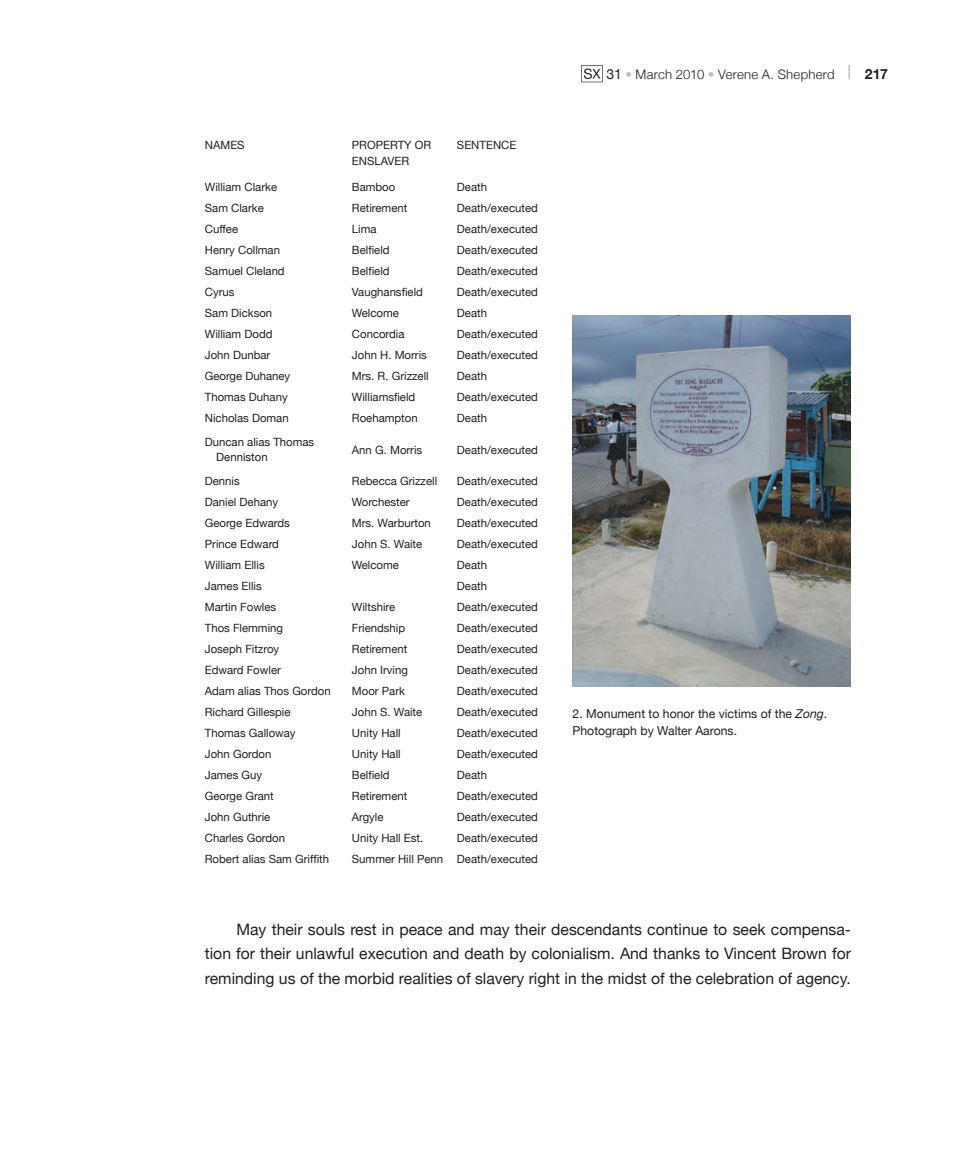
<style>
.page{position:relative;width:977px;height:1166px;background:#fff}
.page>*{position:absolute;margin:0;border:0;box-sizing:border-box;transform-origin:0 0}
.t1{font:15.75px/24.5px "Helvetica Neue";color:#231f20;text-align:justify}
.t2{font:300 13.12px "Helvetica Neue";letter-spacing:.02em;color:#231f20}
.t3{font:12.25px/17.5px "Helvetica Neue";color:#231f20}
.t4{font:11.38px/15.8px "Helvetica Neue";color:#231f20}
.s1{font-weight:400;font-size:14px}
.s2{color:#bcbdc0}
.s3{font-weight:700;font-size:14px}
.s4{font-style:italic}
</style>
<div class="page">
<svg style="left:581px;top:65px;width:21px;height:17px"></svg>
<img style="left:572px;top:315px;width:278px;height:371px">
<p class="t4" style="left:205px;top:137px;width:41px">NAMES</p>
<p class="t4" style="left:352px;top:137px;width:81px">PROPERTY OR<br>ENSLAVER</p>
<p class="t4" style="left:457px;top:137px;width:61px">SENTENCE</p>
<p class="t4" style="left:205px;top:179px;width:74px">William Clarke</p>
<p class="t4" style="left:352px;top:179px;width:45px">Bamboo</p>
<p class="t4" style="left:457px;top:179px;width:32px">Death</p>
<p class="t4" style="left:205px;top:200px;width:60px">Sam Clarke</p>
<p class="t4" style="left:352px;top:200px;width:57px">Retirement</p>
<p class="t4" style="left:457px;top:200px;width:82px">Death/executed</p>
<p class="t4" style="left:205px;top:221px;width:35px">Cuffee</p>
<p class="t4" style="left:352px;top:221px;width:26px">Lima</p>
<p class="t4" style="left:457px;top:221px;width:82px">Death/executed</p>
<p class="t4" style="left:205px;top:242px;width:77px">Henry Collman</p>
<p class="t4" style="left:352px;top:242px;width:39px">Belfield</p>
<p class="t4" style="left:457px;top:242px;width:82px">Death/executed</p>
<p class="t4" style="left:205px;top:263px;width:81px">Samuel Cleland</p>
<p class="t4" style="left:352px;top:263px;width:39px">Belfield</p>
<p class="t4" style="left:457px;top:263px;width:82px">Death/executed</p>
<p class="t4" style="left:205px;top:284px;width:31px">Cyrus</p>
<p class="t4" style="left:352px;top:284px;width:73px">Vaughansfield</p>
<p class="t4" style="left:457px;top:284px;width:82px">Death/executed</p>
<p class="t4" style="left:205px;top:305px;width:69px">Sam Dickson</p>
<p class="t4" style="left:352px;top:305px;width:48px">Welcome</p>
<p class="t4" style="left:457px;top:305px;width:32px">Death</p>
<p class="t4" style="left:205px;top:326px;width:69px">William Dodd</p>
<p class="t4" style="left:352px;top:326px;width:54px">Concordia</p>
<p class="t4" style="left:457px;top:326px;width:82px">Death/executed</p>
<p class="t4" style="left:205px;top:347px;width:67px">John Dunbar</p>
<p class="t4" style="left:352px;top:347px;width:77px">John H. Morris</p>
<p class="t4" style="left:457px;top:347px;width:82px">Death/executed</p>
<p class="t4" style="left:205px;top:368px;width:87px">George Duhaney</p>
<p class="t4" style="left:352px;top:368px;width:78px">Mrs. R. Grizzell</p>
<p class="t4" style="left:457px;top:368px;width:32px">Death</p>
<p class="t4" style="left:205px;top:389px;width:84px">Thomas Duhany</p>
<p class="t4" style="left:352px;top:389px;width:65px">Williamsfield</p>
<p class="t4" style="left:457px;top:389px;width:82px">Death/executed</p>
<p class="t4" style="left:205px;top:410px;width:85px">Nicholas Doman</p>
<p class="t4" style="left:352px;top:410px;width:67px">Roehampton</p>
<p class="t4" style="left:457px;top:410px;width:32px">Death</p>
<p class="t4" style="left:216px;top:433px;width:99px;text-indent:-11px">Duncan alias Thomas<br>Denniston</p>
<p class="t4" style="left:352px;top:441px;width:72px">Ann G. Morris</p>
<p class="t4" style="left:457px;top:441px;width:82px">Death/executed</p>
<p class="t4" style="left:205px;top:473px;width:36px">Dennis</p>
<p class="t4" style="left:352px;top:473px;width:87px">Rebecca Grizzell</p>
<p class="t4" style="left:457px;top:473px;width:82px">Death/executed</p>
<p class="t4" style="left:205px;top:494px;width:75px">Daniel Dehany</p>
<p class="t4" style="left:352px;top:494px;width:59px">Worchester</p>
<p class="t4" style="left:457px;top:494px;width:82px">Death/executed</p>
<p class="t4" style="left:205px;top:515px;width:86px">George Edwards</p>
<p class="t4" style="left:352px;top:515px;width:81px">Mrs. Warburton</p>
<p class="t4" style="left:457px;top:515px;width:82px">Death/executed</p>
<p class="t4" style="left:205px;top:536px;width:76px">Prince Edward</p>
<p class="t4" style="left:352px;top:536px;width:72px">John S. Waite</p>
<p class="t4" style="left:457px;top:536px;width:82px">Death/executed</p>
<p class="t4" style="left:205px;top:557px;width:61px">William Ellis</p>
<p class="t4" style="left:352px;top:557px;width:48px">Welcome</p>
<p class="t4" style="left:457px;top:557px;width:32px">Death</p>
<p class="t4" style="left:205px;top:578px;width:58px">James Ellis</p>
<p class="t4" style="left:457px;top:578px;width:32px">Death</p>
<p class="t4" style="left:205px;top:599px;width:73px">Martin Fowles</p>
<p class="t4" style="left:352px;top:599px;width:45px">Wiltshire</p>
<p class="t4" style="left:457px;top:599px;width:82px">Death/executed</p>
<p class="t4" style="left:205px;top:620px;width:80px">Thos Flemming</p>
<p class="t4" style="left:352px;top:620px;width:55px">Friendship</p>
<p class="t4" style="left:457px;top:620px;width:82px">Death/executed</p>
<p class="t4" style="left:205px;top:641px;width:76px">Joseph Fitzroy</p>
<p class="t4" style="left:352px;top:641px;width:57px">Retirement</p>
<p class="t4" style="left:457px;top:641px;width:82px">Death/executed</p>
<p class="t4" style="left:205px;top:662px;width:78px">Edward Fowler</p>
<p class="t4" style="left:352px;top:662px;width:58px">John Irving</p>
<p class="t4" style="left:457px;top:662px;width:82px">Death/executed</p>
<p class="t4" style="left:205px;top:683px;width:127px">Adam alias Thos Gordon</p>
<p class="t4" style="left:352px;top:683px;width:55px">Moor Park</p>
<p class="t4" style="left:457px;top:683px;width:82px">Death/executed</p>
<p class="t4" style="left:205px;top:704px;width:87px">Richard Gillespie</p>
<p class="t4" style="left:352px;top:704px;width:72px">John S. Waite</p>
<p class="t4" style="left:457px;top:704px;width:82px">Death/executed</p>
<p class="t4" style="left:205px;top:725px;width:92px">Thomas Galloway</p>
<p class="t4" style="left:352px;top:725px;width:50px">Unity Hall</p>
<p class="t4" style="left:457px;top:725px;width:82px">Death/executed</p>
<p class="t4" style="left:205px;top:746px;width:68px">John Gordon</p>
<p class="t4" style="left:352px;top:746px;width:50px">Unity Hall</p>
<p class="t4" style="left:457px;top:746px;width:82px">Death/executed</p>
<p class="t4" style="left:205px;top:767px;width:59px">James Guy</p>
<p class="t4" style="left:352px;top:767px;width:39px">Belfield</p>
<p class="t4" style="left:457px;top:767px;width:32px">Death</p>
<p class="t4" style="left:205px;top:788px;width:70px">George Grant</p>
<p class="t4" style="left:352px;top:788px;width:57px">Retirement</p>
<p class="t4" style="left:457px;top:788px;width:82px">Death/executed</p>
<p class="t4" style="left:205px;top:809px;width:67px">John Guthrie</p>
<p class="t4" style="left:352px;top:809px;width:33px">Argyle</p>
<p class="t4" style="left:457px;top:809px;width:82px">Death/executed</p>
<p class="t4" style="left:205px;top:830px;width:82px">Charles Gordon</p>
<p class="t4" style="left:352px;top:830px;width:73px">Unity Hall Est.</p>
<p class="t4" style="left:457px;top:830px;width:82px">Death/executed</p>
<p class="t4" style="left:205px;top:851px;width:126px">Robert alias Sam Griffith</p>
<p class="t4" style="left:352px;top:851px;width:187px">Summer Hill Penn Death/executed</p>
<p class="t2" style="left:606px;top:66px;width:283px"><span class="s1">31</span> <span class="s2">•</span> March 2010 <span class="s2">•</span> Verene A. Shepherd <sup>|</sup> <span class="s3">217</span></p>
<p class="t3" style="left:572px;top:704px;width:256px">2. Monument to honor the victims of the <span class="s4">Zong</span>.<br>Photograph by Walter Aarons.</p>
<p class="t1" style="left:205px;top:916px;width:647px;text-indent:32px">May their souls rest in peace and may their descendants continue to seek compensa&shy;tion for their unlawful execution and death by colonialism. And thanks to Vincent Brown for reminding us of the morbid realities of slavery right in the midst of the celebration of agency.</p>
</div>
